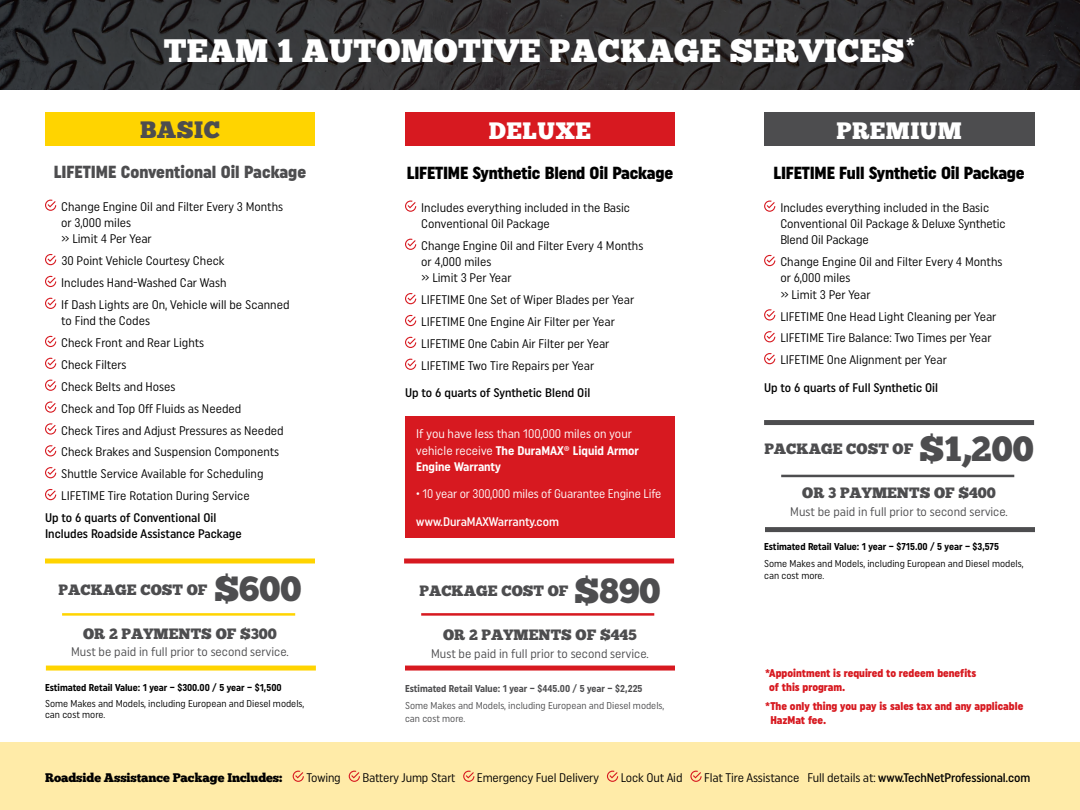
<style>
.page{position:relative;width:1080px;height:810px;background:#fff}
.page>*{position:absolute;margin:0;border:0;box-sizing:border-box;transform-origin:0 0}
.t1{font:35px "Chunk Five";color:#4d4d4f}
.t2{font:32.5px "Chunk Five";letter-spacing:.01em;color:#fff}
.t3{font:23.75px "Chunk Five";letter-spacing:.02em;color:#fff}
.t4{font:23.75px "Chunk Five";letter-spacing:.02em;color:#4d4d4f}
.t5{font:900 17.5px "Uniform Condensed";letter-spacing:-.01em;color:#000}
.t6{font:900 17.5px "Uniform Condensed";color:#4d4d4f}
.t7{font:15px "Chunk Five";color:#4d4d4f}
.t8{font:12.5px/21.9px "Uniform Condensed";color:#000}
.t9{font:12.5px/16.2px "Uniform Condensed";letter-spacing:-.01em;color:#fff}
.t10{font:500 12.5px/16.2px "Uniform Condensed";color:#000}
.t11{font:12.5px "Uniform Condensed";color:#4d4d4f}
.t12{font:12.5px "Chunk Five";letter-spacing:-.01em;color:#000}
.t13{font:500 12.5px "Uniform Condensed";color:#fff}
.t14{font:900 11.25px/13.8px "Uniform Condensed";color:#d71920}
.t15{font:10px/11.2px "Uniform Condensed";color:#000}
.t16{font:700 10px "Uniform Condensed";color:#000}
.t17{font:10px/12.5px "Uniform Condensed";color:#4d4d4f}
.t18{font:700 10px "Uniform Condensed";color:#4d4d4f}
.s1{font-weight:700}
.s2{font-weight:500}
</style>
<div class="page">
<div style="left:0;top:742px;width:1080px;height:68px;background:#ffeba8"></div>
<svg style="left:0;top:0;width:1080px;height:90px;background:#2e2d2f"></svg>
<div style="left:45px;top:112px;width:270px;height:34px;background:#ffd400"></div>
<svg style="left:45px;top:200px;width:11px;height:11px"></svg>
<svg style="left:45px;top:254px;width:11px;height:11px"></svg>
<svg style="left:45px;top:276px;width:11px;height:11px"></svg>
<svg style="left:45px;top:298px;width:11px;height:11px"></svg>
<svg style="left:45px;top:336px;width:11px;height:11px"></svg>
<svg style="left:45px;top:358px;width:11px;height:11px"></svg>
<svg style="left:45px;top:380px;width:11px;height:11px"></svg>
<svg style="left:45px;top:401px;width:11px;height:12px"></svg>
<svg style="left:45px;top:423px;width:11px;height:12px"></svg>
<svg style="left:45px;top:445px;width:11px;height:11px"></svg>
<svg style="left:45px;top:467px;width:11px;height:11px"></svg>
<svg style="left:45px;top:489px;width:11px;height:11px"></svg>
<svg style="left:293px;top:771px;width:11px;height:11px"></svg>
<svg style="left:349px;top:771px;width:11px;height:11px"></svg>
<svg style="left:463px;top:771px;width:11px;height:11px"></svg>
<svg style="left:607px;top:771px;width:11px;height:11px"></svg>
<svg style="left:690px;top:771px;width:12px;height:11px"></svg>
<div style="left:405px;top:112px;width:270px;height:34px;background:#d71920"></div>
<svg style="left:405px;top:201px;width:11px;height:11px"></svg>
<svg style="left:405px;top:239px;width:11px;height:11px"></svg>
<svg style="left:405px;top:293px;width:11px;height:11px"></svg>
<svg style="left:405px;top:315px;width:11px;height:11px"></svg>
<svg style="left:405px;top:337px;width:11px;height:11px"></svg>
<svg style="left:405px;top:359px;width:11px;height:11px"></svg>
<div style="left:405px;top:417px;width:270px;height:121px;background:#d71920"></div>
<div style="left:764px;top:112px;width:270px;height:34px;background:#4d4d4f"></div>
<svg style="left:764px;top:201px;width:11px;height:11px"></svg>
<svg style="left:764px;top:255px;width:11px;height:11px"></svg>
<svg style="left:764px;top:309px;width:11px;height:12px"></svg>
<svg style="left:764px;top:331px;width:11px;height:11px"></svg>
<svg style="left:764px;top:353px;width:11px;height:11px"></svg>
<div style="left:764px;top:420px;width:270px;height:5px;background:#4d4d4f"></div>
<hr style="left:781px;top:475px;width:233px;height:2px;background:#4d4d4f">
<div style="left:765px;top:527px;width:270px;height:5px;background:#4d4d4f"></div>
<div style="left:45px;top:559px;width:270px;height:5px;background:#ffd400"></div>
<hr style="left:62px;top:613px;width:233px;height:3px;background:#ffd400">
<div style="left:46px;top:666px;width:270px;height:5px;background:#ffd400"></div>
<div style="left:404px;top:559px;width:270px;height:5px;background:#d71920"></div>
<hr style="left:421px;top:613px;width:233px;height:3px;background:#d71920">
<div style="left:405px;top:666px;width:270px;height:5px;background:#d71920"></div>
<h2 class="t2" style="left:164px;top:31px;width:754px">TEAM 1 AUTOMOTIVE PACKAGE SERVICES<sup>*</sup></h2>
<h3 class="t4" style="left:140px;top:115px;width:81px">BASIC</h3>
<h3 class="t6" style="left:54px;top:161px;width:254px">LIFETIME Conventional Oil Package</h3>
<p class="t8" style="left:61px;top:198px;width:223px;line-height:16.2px">Change Engine Oil and Filter Every 3 Months or 3,000 miles<br>» Limit 4 Per Year</p>
<p class="t8" style="left:61px;top:250px;width:230px">30 Point Vehicle Courtesy Check<br>Includes Hand-Washed Car Wash<br>If Dash Lights are On, Vehicle will be Scanned</p>
<p class="t8" style="left:61px;top:310px;width:224px">to Find the Codes<br>Check Front and Rear Lights<br>Check Filters<br>Check Belts and Hoses<br>Check and Top Off Fluids as Needed<br>Check Tires and Adjust Pressures as Needed<br>Check Brakes and Suspension Components<br>Shuttle Service Available for Scheduling<br>LIFETIME Tire Rotation During Service</p>
<p class="t10" style="left:45px;top:509px;width:198px">Up to 6 quarts of Conventional Oil<br>Includes Roadside Assistance Package</p>
<p class="t7" style="left:59px;top:581px;width:150px">PACKAGE COST OF</p>
<h1 class="t1" style="left:214px;top:568px;width:89px">$600</h1>
<p class="t7" style="left:83px;top:625px;width:195px">OR 2 PAYMENTS OF $300</p>
<p class="t11" style="left:71px;top:645px;width:219px">Must be paid in full prior to second service.</p>
<p class="t16" style="left:45px;top:681px;width:238px">Estimated Retail Value: 1 year – $300.00 / 5 year – $1,500</p>
<p class="t15" style="left:45px;top:697px;width:261px">Some Makes and Models, including European and Diesel models, can cost more.</p>
<h3 class="t3" style="left:489px;top:116px;width:104px">DELUXE</h3>
<h3 class="t5" style="left:407px;top:162px;width:268px">LIFETIME Synthetic Blend Oil Package</h3>
<p class="t8" style="left:421px;top:199px;width:210px;line-height:16.2px">Includes everything included in the Basic<br>Conventional Oil Package</p>
<p class="t8" style="left:421px;top:237px;width:224px;line-height:16.2px">Change Engine Oil and Filter Every 4 Months or 4,000 miles<br>» Limit 3 Per Year</p>
<p class="t8" style="left:421px;top:289px;width:215px">LIFETIME One Set of Wiper Blades per Year LIFETIME One Engine Air Filter per Year LIFETIME One Cabin Air Filter per Year LIFETIME Two Tire Repairs per Year</p>
<p class="t10" style="left:405px;top:385px;width:187px">Up to 6 quarts of Synthetic Blend Oil</p>
<p class="t9" style="left:416px;top:426px;width:224px">If you have less than 100,000 miles on your vehicle receive <span class="s1">The DuraMAX® Liquid Armor<br>Engine Warranty</span></p>
<p class="t9" style="left:416px;top:486px;width:247px">• 10 year or 300,000 miles of Guarantee Engine Life</p>
<p class="t13" style="left:416px;top:514px;width:144px">www.DuraMAXWarranty.com</p>
<p class="t7" style="left:419px;top:582px;width:150px">PACKAGE COST OF</p>
<h1 class="t1" style="left:575px;top:570px;width:87px">$890</h1>
<p class="t7" style="left:443px;top:626px;width:195px">OR 2 PAYMENTS OF $445</p>
<p class="t11" style="left:431px;top:646px;width:219px">Must be paid in full prior to second service.</p>
<p class="t18" style="left:405px;top:683px;width:239px">Estimated Retail Value: 1 year – $445.00 / 5 year – $2,225</p>
<p class="t17" style="left:405px;top:699px;width:261px">Some Makes and Models, including European and Diesel models, can cost more.</p>
<h3 class="t3" style="left:836px;top:116px;width:127px">PREMIUM</h3>
<h3 class="t5" style="left:773px;top:162px;width:253px">LIFETIME Full Synthetic Oil Package</h3>
<p class="t8" style="left:780px;top:199px;width:227px;line-height:16.2px">Includes everything included in the Basic<br>Conventional Oil Package &amp; Deluxe Synthetic<br>Blend Oil Package</p>
<p class="t8" style="left:780px;top:253px;width:224px;line-height:16.2px">Change Engine Oil and Filter Every 4 Months or 6,000 miles<br>» Limit 3 Per Year</p>
<p class="t8" style="left:780px;top:305px;width:218px">LIFETIME One Head Light Cleaning per Year<br>LIFETIME Tire Balance: Two Times per Year<br>LIFETIME One Alignment per Year</p>
<p class="t10" style="left:764px;top:379px;width:176px">Up to 6 quarts of Full Synthetic Oil</p>
<p class="t7" style="left:764px;top:440px;width:150px">PACKAGE COST OF</p>
<h1 class="t1" style="left:920px;top:427px;width:116px">$1,200</h1>
<p class="t7" style="left:802px;top:484px;width:195px">OR 3 PAYMENTS OF $400</p>
<p class="t11" style="left:790px;top:504px;width:219px">Must be paid in full prior to second service.</p>
<p class="t16" style="left:764px;top:540px;width:236px">Estimated Retail Value: 1 year – $715.00 / 5 year – $3,575</p>
<p class="t15" style="left:764px;top:557px;width:261px;line-height:12.5px">Some Makes and Models, including European and Diesel models, can cost more.</p>
<p class="t14" style="left:769px;top:666px;width:209px;text-indent:-4px">*Appointment is required to redeem benefits of this program.</p>
<p class="t14" style="left:770px;top:699px;width:255px;text-indent:-5px">*The only thing you pay is sales tax and any applicable<br>HazMat fee.</p>
<p class="t12" style="left:45px;top:770px;width:239px">Roadside Assistance Package Includes:</p>
<p class="t8" style="left:306px;top:766px;width:36px">Towing</p>
<p class="t8" style="left:363px;top:766px;width:94px">Battery Jump Start</p>
<p class="t8" style="left:477px;top:766px;width:124px">Emergency Fuel Delivery</p>
<p class="t8" style="left:621px;top:766px;width:63px">Lock Out Aid</p>
<p class="t8" style="left:704px;top:766px;width:328px">Flat Tire Assistance Full details at: <span class="s2">www.TechNetProfessional.com</span></p>
</div>
